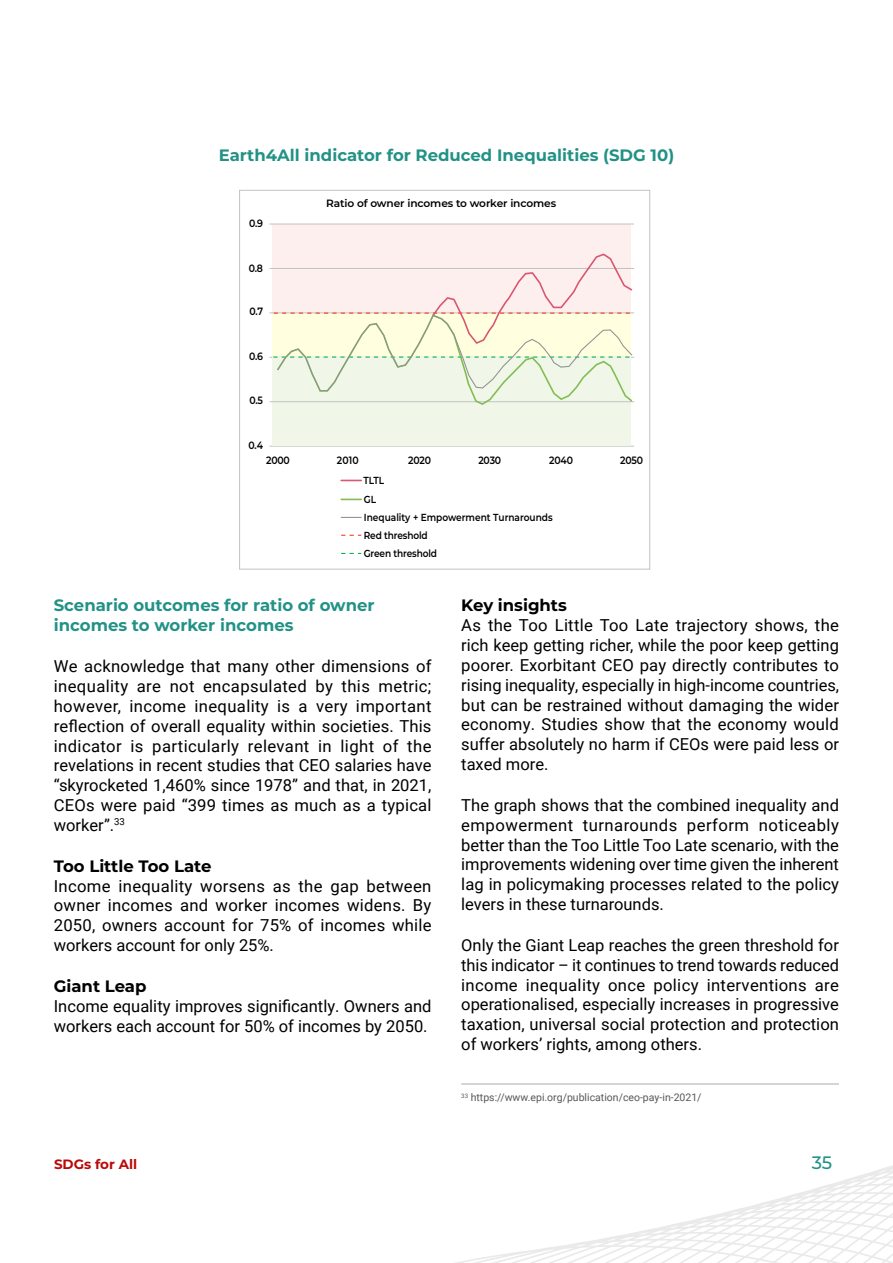
<style>
.page{position:relative;width:893px;height:1263px;background:#fff}
.page>*{position:absolute;margin:0;border:0;box-sizing:border-box;transform-origin:0 0}
.t1{font:500 18px "Montserrat";color:#229286}
.t2{font:16.5px/19.8px "Roboto";color:#000;text-align:justify}
.t3{font:700 16.5px/19.8px "Montserrat";color:#229286}
.t4{font:700 16.5px "Montserrat";color:#000}
.t5{font:700 13.5px "Montserrat";color:#ba0909}
.t6{font:600 10.65px "Montserrat";letter-spacing:-.015em;color:#000;scale:.88 1}
.t7{font:600 10.65px "Montserrat";letter-spacing:-.015em;color:#000}
.t8{font:10.5px "Roboto";color:#575757}
.t9{font:600 10.2px/18.5px "Montserrat";letter-spacing:-.015em;color:#000;scale:.88 1}
</style>
<div class="page">
<svg style="left:455px;top:1165px;width:438px;height:98px"></svg>
<div style="left:273px;top:224px;width:358px;height:89px;background:#feefef"></div>
<div style="left:239px;top:190px;width:411px;height:379px;border:1px solid #c2c2c2"></div>
<hr style="left:270px;top:357px;width:364px;height:1px;background:#c2c2c2">
<hr style="left:270px;top:446px;width:364px;height:1px;background:#c2c2c2">
<svg style="left:341px;top:480px;width:20px;height:1px"></svg>
<svg style="left:341px;top:499px;width:20px;height:1px"></svg>
<svg style="left:341px;top:517px;width:20px;height:1px"></svg>
<svg style="left:341px;top:535px;width:20px;height:1px"></svg>
<svg style="left:341px;top:553px;width:20px;height:1px"></svg>
<div style="left:273px;top:357px;width:358px;height:88px;background:#f0f7e9"></div>
<hr style="left:270px;top:268px;width:364px;height:1px;background:#c2c2c2">
<hr style="left:270px;top:313px;width:364px;height:1px;background:#c2c2c2">
<hr style="left:269px;top:224px;width:365px;height:1px;background:#c2c2c2">
<hr style="left:270px;top:401px;width:364px;height:1px;background:#c2c2c2">
<svg style="left:273px;top:253px;width:361px;height:152px"></svg>
<hr style="left:461px;top:1084px;width:378px;height:1px;background:#ababab">
<p class="t3" style="left:219px;top:144px;width:457px">Earth4All indicator for Reduced Inequalities (SDG 10)</p>
<p class="t6" style="left:249px;top:216px;width:17px">0.9</p>
<p class="t6" style="left:249px;top:260px;width:18px">0.8</p>
<p class="t6" style="left:249px;top:304px;width:17px">0.7</p>
<p class="t6" style="left:249px;top:349px;width:17px">0.6</p>
<p class="t6" style="left:249px;top:393px;width:17px">0.5</p>
<p class="t6" style="left:249px;top:437px;width:18px">0.4</p>
<p class="t7" style="left:326px;top:196px;width:231px">Ratio of owner incomes to worker incomes</p>
<p class="t6" style="left:266px;top:453px;width:29px">2000</p>
<p class="t6" style="left:337px;top:453px;width:26px">2010</p>
<p class="t6" style="left:408px;top:453px;width:28px">2020</p>
<p class="t6" style="left:478px;top:453px;width:28px">2030</p>
<p class="t6" style="left:549px;top:453px;width:29px">2040</p>
<p class="t6" style="left:620px;top:453px;width:28px">2050</p>
<p class="t9" style="left:363px;top:470px;width:216px">TLTL<br>GL<br>Inequality + Empowerment Turnarounds<br>Red threshold<br>Green threshold</p>
<p class="t3" style="left:54px;top:595px;width:322px">Scenario outcomes for ratio of owner incomes to worker incomes</p>
<p class="t2" style="left:54px;top:656px;width:379px">We acknowledge that many other dimensions of inequality are not encapsulated by this metric; however, income inequality is a very important reflection of overall equality within societies. This indicator is particularly relevant in light of the revelations in recent studies that CEO salaries have “skyrocketed 1,460% since 1978” and that, in 2021, CEOs were paid “399 times as much as a typical worker”.<sup>33</sup></p>
<p class="t4" style="left:54px;top:854px;width:159px">Too Little Too Late</p>
<p class="t2" style="left:54px;top:875px;width:379px">Income inequality worsens as the gap between owner incomes and worker incomes widens. By 2050, owners account for 75% of incomes while workers account for only 25%.</p>
<p class="t4" style="left:54px;top:974px;width:94px">Giant Leap</p>
<p class="t2" style="left:54px;top:995px;width:379px">Income equality improves significantly. Owners and workers each account for 50% of incomes by 2050.</p>
<p class="t4" style="left:461px;top:594px;width:107px">Key insights</p>
<p class="t2" style="left:461px;top:615px;width:379px">As the Too Little Too Late trajectory shows, the rich keep getting richer, while the poor keep getting poorer. Exorbitant CEO pay directly contributes to rising inequality, especially in high-income countries, but can be restrained without damaging the wider economy. Studies show that the economy would suffer absolutely no harm if CEOs were paid less or taxed more.</p>
<p class="t2" style="left:461px;top:795px;width:379px">The graph shows that the combined inequality and empowerment turnarounds perform noticeably better than the Too Little Too Late scenario, with the improvements widening over time given the inherent lag in policymaking processes related to the policy levers in these turnarounds.</p>
<p class="t2" style="left:461px;top:935px;width:379px">Only the Giant Leap reaches the green threshold for this indicator – it continues to trend towards reduced income inequality once policy interventions are operationalised, especially increases in progressive taxation, universal social protection and protection of workers’ rights, among others.</p>
<p class="t8" style="left:461px;top:1090px;width:242px"><sup>33</sup> https://www.epi.org/publication/ceo-pay-in-2021/</p>
<p class="t5" style="left:54px;top:1155px;width:85px">SDGs for All</p>
<p class="t1" style="left:812px;top:1150px;width:22px">35</p>
</div>
